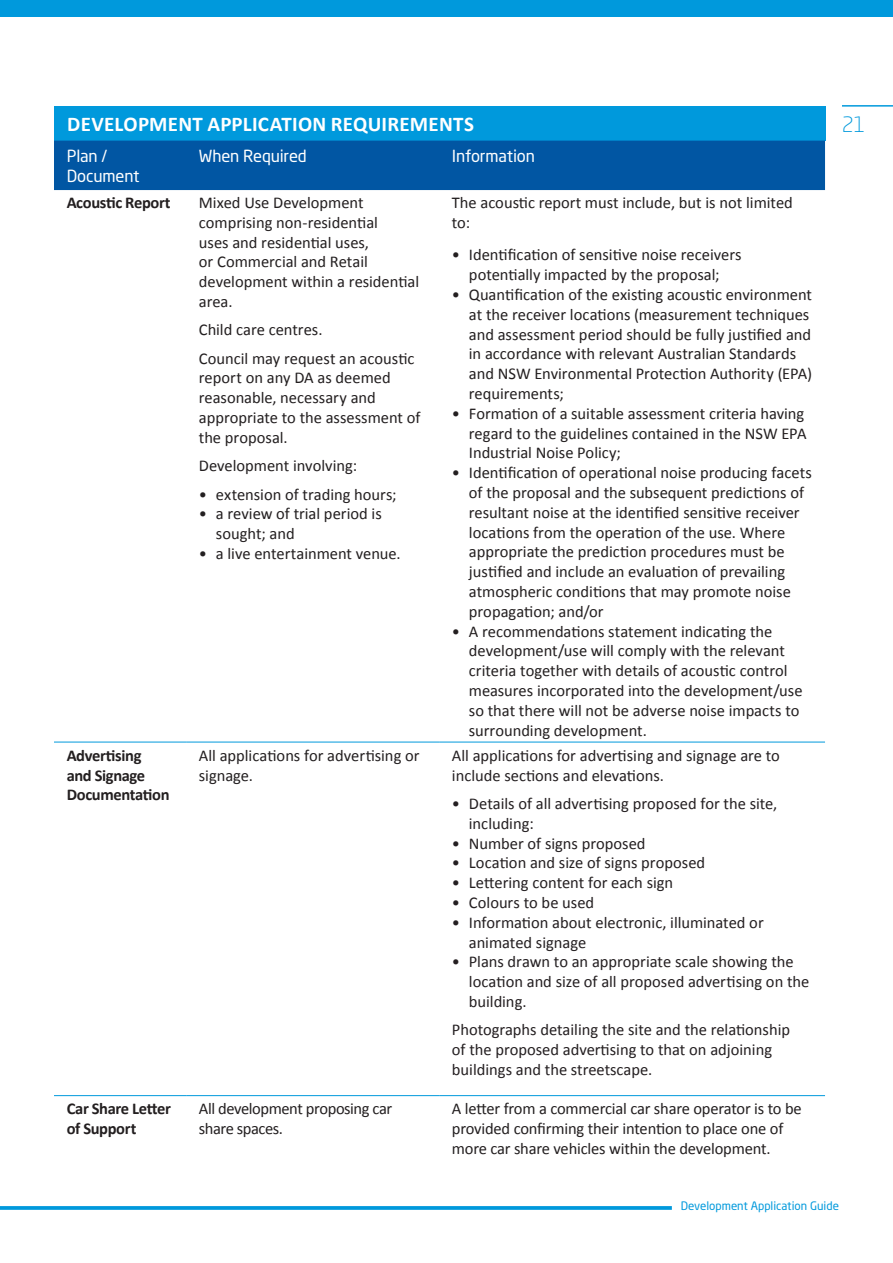
<style>
.page{position:relative;width:893px;height:1263px;background:#fff}
.page>*{position:absolute;margin:0;border:0;box-sizing:border-box;transform-origin:0 0}
.Subhead{font:700 21px "Calibri";letter-spacing:.015em;color:#fff}
.t1{font:300 21px "Neo Sans Std";color:#0099dc}
.Table_bullets{font:16.5px/19.8px "Calibri";color:#231f20}
.Subhead-2{font:16.5px/19.8px "Calibri";letter-spacing:-.005em;color:#231f20}
.Table_bullets-2{font:16.5px/19.8px "Calibri";color:#241f21}
.Tables_Waverley{font:16.5px/19.8px "Calibri";color:#241f21}
.Tables_Waverley-2{font:16.5px/19.8px "Calibri";letter-spacing:-.01em;color:#231f20}
.Subhead-3{font:700 16.5px/19.8px "Calibri";letter-spacing:-.025em;color:#231f20}
.body{font:16.5px/19.8px "Calibri";color:#231f20}
.Subhead-4{font:16.5px/19.8px "Calibri";letter-spacing:-.025em;color:#231f20}
.Subhead-5{font:16.5px/19.8px "Neo Sans Std";letter-spacing:-.01em;color:#fff}
.t2{font:11.55px "Neo Sans Std";color:#0099dc}
</style>
<div class="page">
<svg style="left:0;top:1206px;width:672px;height:4px;background:#0f9fde"></svg>
<div style="left:0;top:0;width:893px;height:16px;background:#0099dc"></div>
<hr style="left:842px;top:105px;width:51px;height:2px;background:#0099dc">
<div style="left:54px;top:107px;width:771px;height:34px;background:#0099dc"></div>
<div style="left:54px;top:141px;width:771px;height:49px;background:#0156a3"></div>
<hr style="left:54px;top:742px;width:132px;height:1px;background:#0099dc">
<hr style="left:186px;top:742px;width:253px;height:1px;background:#0099dc">
<hr style="left:439px;top:742px;width:386px;height:1px;background:#0099dc">
<hr style="left:54px;top:1095px;width:132px;height:1px;background:#0099dc">
<hr style="left:186px;top:1095px;width:253px;height:1px;background:#0099dc">
<hr style="left:439px;top:1095px;width:386px;height:1px;background:#0099dc">
<p class="Subhead" style="left:67px;top:110px;width:408px">DEVELOPMENT APPLICATION REQUIREMENTS</p>
<p class="t1" style="left:842px;top:111px;width:25px">21</p>
<p class="Subhead-5" style="left:67px;top:146px;width:74px">Plan /<br>Document</p>
<p class="Subhead-5" style="left:199px;top:146px;width:109px">When Required</p>
<p class="Subhead-5" style="left:452px;top:146px;width:85px">Information</p>
<p class="Subhead-3" style="left:67px;top:193px;width:105px">Acoustic Report</p>
<p class="Subhead-2" style="left:199px;top:193px;width:222px">Mixed Use Development comprising non-residential<br>uses and residential uses,<br>or Commercial and Retail development within a residential area.</p>
<p class="Subhead-2" style="left:199px;top:320px;width:125px">Child care centres.</p>
<p class="Subhead-2" style="left:199px;top:348px;width:223px">Council may request an acoustic report on any DA as deemed reasonable, necessary and appropriate to the assessment of the proposal.</p>
<p class="Subhead-2" style="left:199px;top:456px;width:160px">Development involving:</p>
<p class="Table_bullets" style="left:199px;top:484px;width:199px">• extension of trading hours;</p>
<p class="Table_bullets" style="left:216px;top:504px;width:167px;text-indent:-17px">• a review of trial period is sought; and</p>
<p class="Table_bullets" style="left:199px;top:544px;width:203px">• a live entertainment venue.</p>
<p class="body" style="left:452px;top:193px;width:343px">The acoustic report must include, but is not limited to:</p>
<p class="Table_bullets" style="left:452px;top:245px;width:291px;text-align:center">• Identification of sensitive noise receivers potentially impacted by the proposal;</p>
<p class="Table_bullets" style="left:469px;top:285px;width:345px;text-indent:-17px">• Quantification of the existing acoustic environment at the receiver locations (measurement techniques and assessment period should be fully justified and in accordance with relevant Australian Standards and NSW Environmental Protection Authority (EPA) requirements;</p>
<p class="Table_bullets" style="left:469px;top:403px;width:339px;text-indent:-17px">• Formation of a suitable assessment criteria having regard to the guidelines contained in the NSW EPA<br>Industrial Noise Policy;</p>
<p class="Table_bullets" style="left:469px;top:463px;width:344px;text-indent:-17px">• Identification of operational noise producing facets of the proposal and the subsequent predictions of resultant noise at the identified sensitive receiver locations from the operation of the use. Where appropriate the prediction procedures must be justified and include an evaluation of prevailing atmospheric conditions that may promote noise propagation; and/or</p>
<p class="Table_bullets" style="left:469px;top:621px;width:335px;text-indent:-17px">• A recommendations statement indicating the development/use will comply with the relevant criteria together with details of acoustic control measures incorporated into the development/use so that there will not be adverse noise impacts to surrounding development.</p>
<p class="Subhead-3" style="left:67px;top:745px;width:104px">Advertising and Signage<br>Documentation</p>
<p class="Subhead-2" style="left:199px;top:745px;width:222px">All applications for advertising or signage.</p>
<p class="Tables_Waverley" style="left:452px;top:745px;width:329px">All applications for advertising and signage are to include sections and elevations.</p>
<p class="Table_bullets-2" style="left:469px;top:794px;width:310px;text-indent:-17px">• Details of all advertising proposed for the site, including:</p>
<p class="Table_bullets-2" style="left:452px;top:833px;width:195px">• Number of signs proposed</p>
<p class="Table_bullets-2" style="left:452px;top:853px;width:255px">• Location and size of signs proposed</p>
<p class="Table_bullets-2" style="left:452px;top:873px;width:223px">• Lettering content for each sign</p>
<p class="Table_bullets-2" style="left:452px;top:893px;width:144px">• Colours to be used</p>
<p class="Table_bullets-2" style="left:469px;top:912px;width:296px;text-indent:-17px">• Information about electronic, illuminated or animated signage</p>
<p class="Table_bullets-2" style="left:469px;top:952px;width:342px;text-indent:-17px">• Plans drawn to an appropriate scale showing the location and size of all proposed advertising on the building.</p>
<p class="Tables_Waverley" style="left:452px;top:1020px;width:340px">Photographs detailing the site and the relationship of the proposed advertising to that on adjoining buildings and the streetscape.</p>
<p class="Subhead-3" style="left:67px;top:1099px;width:106px">Car Share Letter of Support</p>
<p class="Subhead-4" style="left:199px;top:1099px;width:195px">All development proposing car share spaces.</p>
<p class="Tables_Waverley-2" style="left:452px;top:1099px;width:351px">A letter from a commercial car share operator is to be provided confirming their intention to place one of more car share vehicles within the development.</p>
<p class="t2" style="left:681px;top:1198px;width:160px">Development Application Guide</p>
</div>
